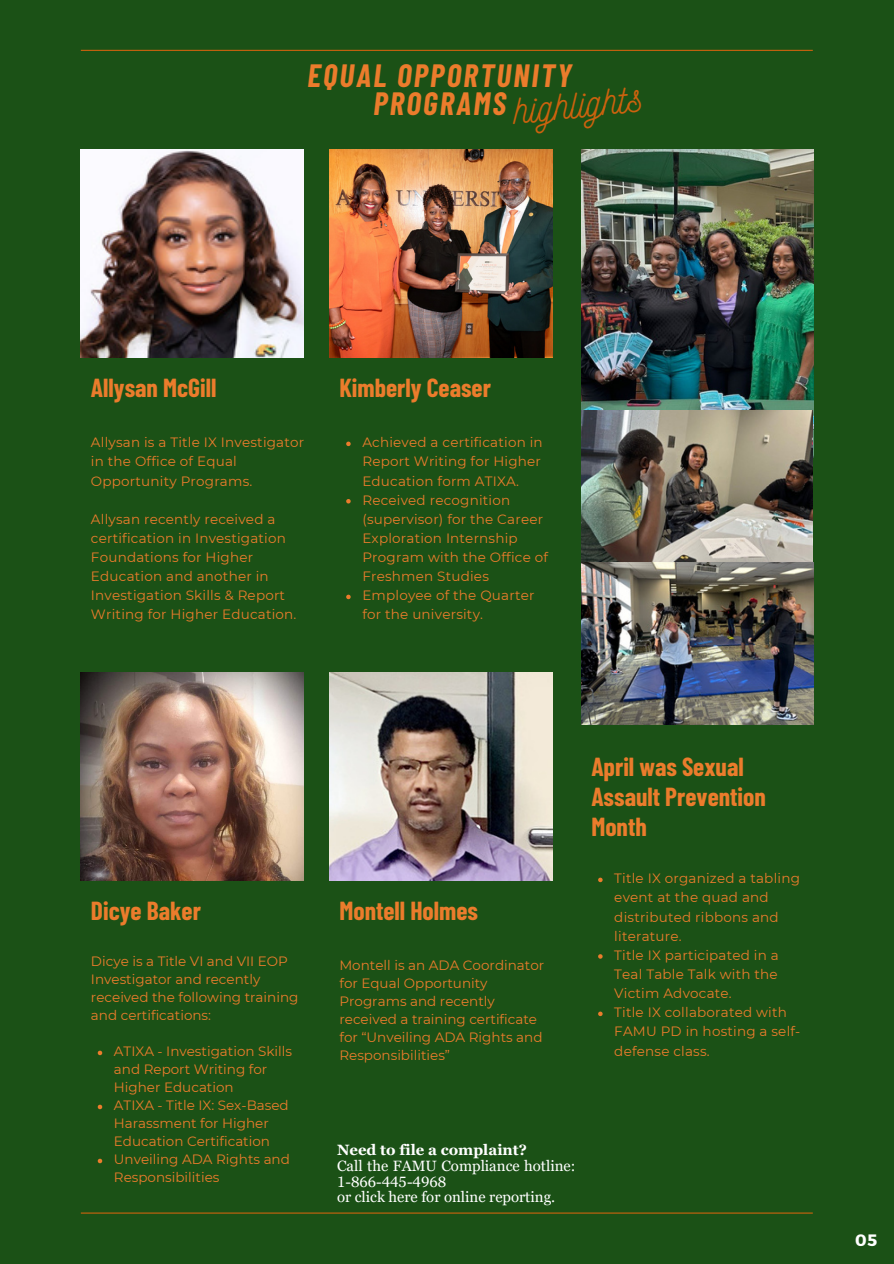
<style>
.page{position:relative;width:894px;height:1264px;background:#fff}
.page>*{position:absolute;margin:0;border:0;box-sizing:border-box;transform-origin:0 0}
.t1{font:40.5px "Nickainley";color:#cc620e}
.t2{font:italic 700 31.5px/28.2px "Barlow Condensed";letter-spacing:.07em;color:#eb7c2c;text-align:center}
.t3{font:700 25.5px/30.3px "Barlow Condensed";color:#eb7c2c}
.t4{font:700 16.5px "Montserrat";color:#fff}
.t5{font:15px/15.8px "Georgia Pro";color:#fff}
.t6{font:700 15px "Georgia Pro";color:#fff}
.t7{font:13.5px/19.2px "Montserrat";letter-spacing:.015em;color:#eb7c2c}
</style>
<div class="page">
<div style="left:0;top:0;width:893px;height:1263px;background:#1b5116"></div>
<hr style="left:81px;top:50px;width:731px;height:1px;background:#cc620e">
<hr style="left:81px;top:1212px;width:731px;height:1px;background:#cc620e">
<svg style="left:98px;top:1050px;width:4px;height:5px"></svg>
<svg style="left:98px;top:1104px;width:4px;height:5px"></svg>
<svg style="left:98px;top:1158px;width:4px;height:5px"></svg>
<svg style="left:346px;top:441px;width:4px;height:5px"></svg>
<svg style="left:346px;top:499px;width:4px;height:4px"></svg>
<svg style="left:346px;top:594px;width:4px;height:5px"></svg>
<svg style="left:598px;top:877px;width:4px;height:5px"></svg>
<svg style="left:598px;top:954px;width:4px;height:4px"></svg>
<svg style="left:598px;top:1011px;width:4px;height:5px"></svg>
<img style="left:81px;top:149px;width:223px;height:209px">
<img style="left:81px;top:672px;width:223px;height:208px">
<img style="left:329px;top:149px;width:223px;height:209px">
<img style="left:329px;top:672px;width:223px;height:208px">
<img style="left:581px;top:149px;width:231px;height:262px">
<img style="left:581px;top:411px;width:232px;height:313px">
<p class="t2" style="left:307px;top:60px;width:265px">EQUAL OPPORTUNITY<br>PROGRAMS</p>
<p class="t1" style="left:511px;top:84px;width:131px;rotate:-6deg">highlights</p>
<p class="t3" style="left:91px;top:372px;width:127px">Allysan McGill</p>
<h2 class="t7" style="left:91px;top:433px;width:215px">Allysan is a Title IX Investigator in the Office of Equal<br>Opportunity Programs.</h2>
<h1 class="t7" style="left:91px;top:509px;width:196px">Allysan recently received a certification in Investigation<br>Foundations for Higher<br>Education and another in</h1>
<p class="t7" style="left:91px;top:586px;width:207px">Investigation Skills &amp; Report<br>Writing for Higher Education.</p>
<p class="t3" style="left:339px;top:372px;width:153px">Kimberly Ceaser</p>
<p class="t7" style="left:362px;top:433px;width:182px">Achieved a certification in<br>Report Writing for Higher<br>Education form ATIXA.</p>
<p class="t7" style="left:362px;top:490px;width:187px">Received recognition (supervisor) for the Career<br>Exploration Internship<br>Program with the Office of<br>Freshmen Studies</p>
<p class="t7" style="left:362px;top:586px;width:173px">Employee of the Quarter for the university.</p>
<p class="t3" style="left:91px;top:894px;width:111px">Dicye Baker</p>
<p class="t7" style="left:91px;top:952px;width:209px;line-height:18px">Dicye is a Title VI and VII EOP<br>Investigator and recently received the following training and certifications:</p>
<p class="t7" style="left:114px;top:1042px;width:180px;line-height:18px">ATIXA - Investigation Skills and Report Writing for<br>Higher Education</p>
<p class="t7" style="left:114px;top:1096px;width:176px;line-height:18px">ATIXA - Title IX: Sex-Based<br>Harassment for Higher<br>Education Certification</p>
<p class="t7" style="left:114px;top:1150px;width:177px;line-height:18px">Unveiling ADA Rights and<br>Responsibilities</p>
<p class="t3" style="left:339px;top:894px;width:140px">Montell Holmes</p>
<p class="t7" style="left:339px;top:956px;width:206px;line-height:18px">Montell is an ADA Coordinator for Equal Opportunity<br>Programs and recently received a training certificate for “Unveiling ADA Rights and<br>Responsibilities”</p>
<p class="t3" style="left:591px;top:750px;width:176px">April was Sexual<br>Assault Prevention<br>Month</p>
<p class="t7" style="left:614px;top:868px;width:187px">Title IX organized a tabling event at the quad and distributed ribbons and literature.</p>
<p class="t7" style="left:614px;top:945px;width:166px;text-align:justify">Title IX participated in a Teal Table Talk with the Victim Advocate.</p>
<p class="t7" style="left:614px;top:1002px;width:187px">Title IX collaborated with<br>FAMU PD in hosting a self&shy;defense class.</p>
<p class="t6" style="left:337px;top:1141px;width:191px">Need to file a complaint?</p>
<p class="t5" style="left:337px;top:1157px;width:240px">Call the FAMU Compliance hotline:<br>1-866-445-4968</p>
<p class="t5" style="left:337px;top:1189px;width:220px">or click here for online reporting.</p>
<p class="t4" style="left:854px;top:1229px;width:24px">05</p>
</div>
